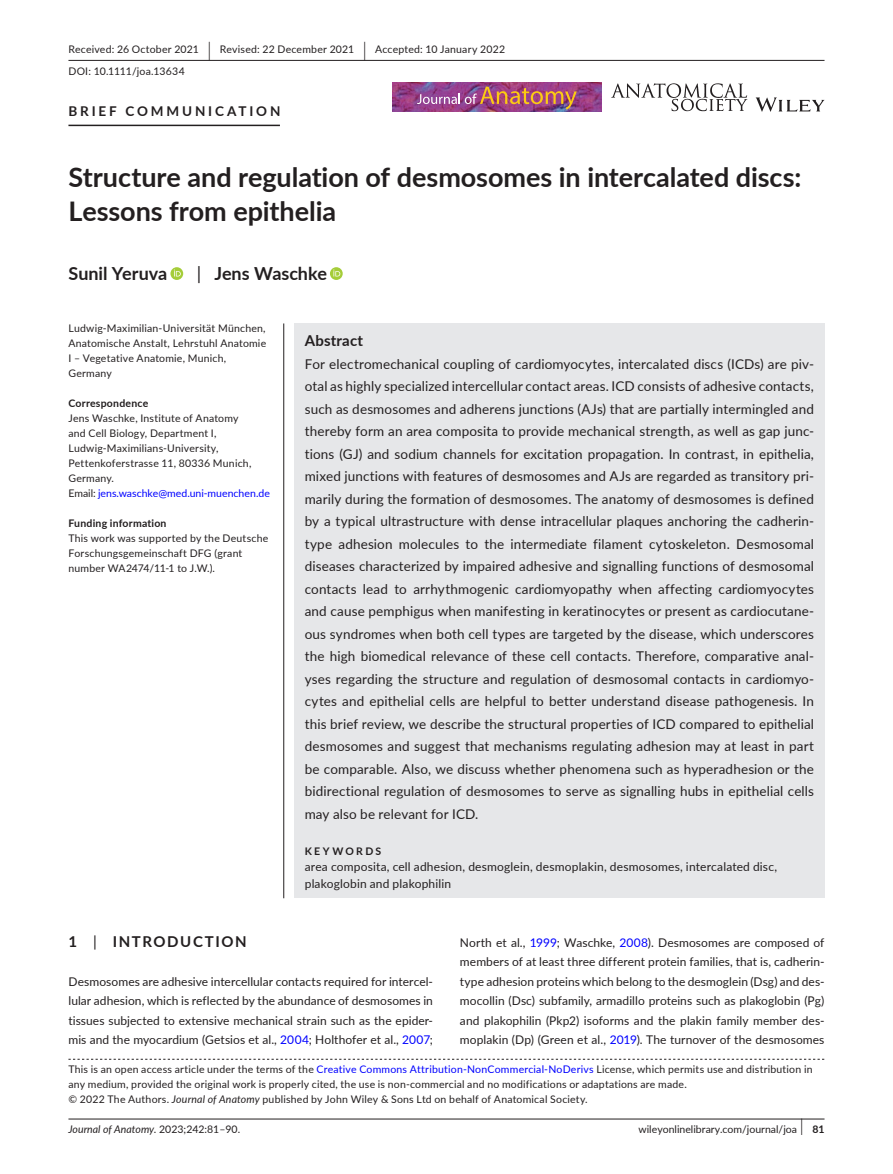
<style>
.page{position:relative;width:893px;height:1174px;background:#fff}
.page>*{position:absolute;margin:0;border:0;box-sizing:border-box;transform-origin:0 0}
.t1{font:700 27px/34.5px "Lato";letter-spacing:-.005em;color:#231f20}
.t2{font:700 18px "Lato";color:#231f20}
.t3{font:700 15px "Lato";letter-spacing:.1em;color:#231f20}
.t4{font:700 15px "Lato";letter-spacing:.015em;color:#231f20}
.t5{font:13.5px/22.5px "Lato";letter-spacing:.01em;color:#231f20;text-align:justify}
.t6{font:700 13.5px "Lato";letter-spacing:.215em;color:#231f20}
.t7{font:12px/19.5px "Lato";letter-spacing:.01em;color:#231f20;text-align:justify}
.t8{font:10.5px/15px "Lato";letter-spacing:.02em;color:#231f20}
.t9{font:10.5px "Lato";color:#231f20}
.t10{font:italic 10.5px "Lato";color:#231f20}
.t11{font:700 10.5px "Lato";letter-spacing:.02em;color:#231f20}
.t12{font:700 10.5px "Lato";letter-spacing:.22em;color:#231f20}
.s1{font-size:19.65px}
.s2{font-weight:400}
.s3{color:#00f}
.s4{font-style:italic}
.s5{font-style:normal}
.s6{font-size:17.4px}
.s7{font-weight:700}
</style>
<div class="page">
<hr style="left:68px;top:1118px;width:756px;height:1px;background:#231f20">
<svg style="left:756px;top:97px;width:68px;height:15px"></svg>
<img style="left:393px;top:82px;width:208px;height:30px">
<img style="left:417px;top:87px;width:160px;height:23px">
<img style="left:611px;top:83px;width:137px;height:29px">
<hr style="left:68px;top:60px;width:756px;height:1px;background:#231f20">
<hr style="left:68px;top:125px;width:212px;height:1px;background:#231f20">
<svg style="left:170px;top:267px;width:13px;height:13px"></svg>
<svg style="left:174px;top:269px;width:7px;height:7px"></svg>
<svg style="left:330px;top:267px;width:13px;height:13px"></svg>
<svg style="left:333px;top:269px;width:7px;height:7px"></svg>
<svg style="left:68px;top:1058px;width:756px;height:1px"></svg>
<div style="left:294px;top:323px;width:530px;height:575px;background:#e6e7e9"></div>
<hr style="left:283px;top:323px;width:1px;height:575px;background:#231f20">
<p class="t8" style="left:68px;top:38px;width:438px;line-height:21.8px">Received: 26 October 2021 <span class="s1">|</span> Revised: 22 December 2021 <span class="s1">|</span> Accepted: 10 January 2022<br>DOI: 10.1111/joa.13634</p>
<p class="t6" style="left:68px;top:101px;width:213px">BRIEF COMMUNICATION</p>
<h1 class="t1" style="left:68px;top:159px;width:734px">Structure and regulation of desmosomes in intercalated discs:<br>Lessons from epithelia</h1>
<h2 class="t2" style="left:68px;top:260px;width:100px">Sunil Yeruva</h2>
<h2 class="t2" style="left:197px;top:260px;width:132px"><span class="s2">|</span> Jens Waschke</h2>
<p class="t8" style="left:68px;top:320px;width:199px">Ludwig-Maximilian-Universität München,<br>Anatomische Anstalt, Lehrstuhl Anatomie<br>I – Vegetative Anatomie, Munich,<br>Germany</p>
<p class="t11" style="left:68px;top:395px;width:81px">Correspondence</p>
<p class="t8" style="left:68px;top:410px;width:203px">Jens Waschke, Institute of Anatomy<br>and Cell Biology, Department I,<br>Ludwig-Maximilians-University,<br>Pettenkoferstrasse 11, 80336 Munich,<br>Germany.<br>Email: <span class="s3">jens.waschke@med.uni-muenchen.de</span></p>
<p class="t11" style="left:68px;top:516px;width:100px">Funding information</p>
<p class="t8" style="left:68px;top:530px;width:201px">This work was supported by the Deutsche<br>Forschungsgemeinschaft DFG (grant number WA2474/11-1 to J.W.).</p>
<p class="t4" style="left:305px;top:329px;width:60px">Abstract</p>
<p class="t5" style="left:305px;top:352px;width:511px">For electromechanical coupling of cardiomyocytes, intercalated discs (ICDs) are piv&shy;otal as highly specialized intercellular contact areas. ICD consists of adhesive contacts, such as desmosomes and adherens junctions (AJs) that are partially intermingled and thereby form an area composita to provide mechanical strength, as well as gap junc&shy;tions (GJ) and sodium channels for excitation propagation. In contrast, in epithelia, mixed junctions with features of desmosomes and AJs are regarded as transitory pri&shy;marily during the formation of desmosomes. The anatomy of desmosomes is defined by a typical ultrastructure with dense intracellular plaques anchoring the cadherin&shy;type adhesion molecules to the intermediate filament cytoskeleton. Desmosomal diseases characterized by impaired adhesive and signalling functions of desmosomal contacts lead to arrhythmogenic cardiomyopathy when affecting cardiomyocytes and cause pemphigus when manifesting in keratinocytes or present as cardiocutane&shy;ous syndromes when both cell types are targeted by the disease, which underscores the high biomedical relevance of these cell contacts. Therefore, comparative anal&shy;yses regarding the structure and regulation of desmosomal contacts in cardiomyo&shy;cytes and epithelial cells are helpful to better understand disease pathogenesis. In this brief review, we describe the structural properties of ICD compared to epithelial desmosomes and suggest that mechanisms regulating adhesion may at least in part be comparable. Also, we discuss whether phenomena such as hyperadhesion or the bidirectional regulation of desmosomes to serve as signalling hubs in epithelial cells may also be relevant for ICD.</p>
<p class="t12" style="left:305px;top:843px;width:78px">KEYWORDS</p>
<p class="t7" style="left:305px;top:858px;width:474px;line-height:16.5px">area composita, cell adhesion, desmoglein, desmoplakin, desmosomes, intercalated disc, plakoglobin and plakophilin</p>
<p class="t3" style="left:68px;top:930px;width:180px">1 <span class="s2">|</span> INTRODUCTION</p>
<p class="t7" style="left:68px;top:971px;width:366px">Desmosomes are adhesive intercellular contacts required for intercel&shy;lular adhesion, which is reflected by the abundance of desmosomes in tissues subjected to extensive mechanical strain such as the epider&shy;mis and the myocardium (Getsios et al., <span class="s3">2004</span>; Holthofer et al., <span class="s3">2007</span>;</p>
<p class="t7" style="left:460px;top:932px;width:366px">North et al., <span class="s3">1999</span>; Waschke, <span class="s3">2008</span>). Desmosomes are composed of members of at least three different protein families, that is, cadherin&shy;type adhesion proteins which belong to the desmoglein (Dsg) and des&shy;mocollin (Dsc) subfamily, armadillo proteins such as plakoglobin (Pg) and plakophilin (Pkp2) isoforms and the plakin family member des&shy;moplakin (Dp) (Green et al., <span class="s3">2019</span>). The turnover of the desmosomes</p>
<p class="t8" style="left:68px;top:1061px;width:746px">This is an open access article under the terms of the <span class="s3">Creative Commons Attribution-NonCommercial-NoDerivs</span> License, which permits use and distribution in any medium, provided the original work is properly cited, the use is non-commercial and no modifications or adaptations are made.<br>© 2022 The Authors. <span class="s4">Journal of Anatomy</span> published by John Wiley &amp; Sons Ltd on behalf of Anatomical Society.</p>
<p class="t10" style="left:68px;top:1121px;width:173px">Journal of Anatomy. <span class="s5">2023;242:81–90.</span></p>
<p class="t9" style="left:638px;top:1121px;width:187px">wileyonlinelibrary.com/journal/joa <span class="s6">|</span> <span class="s7">81</span></p>
</div>
